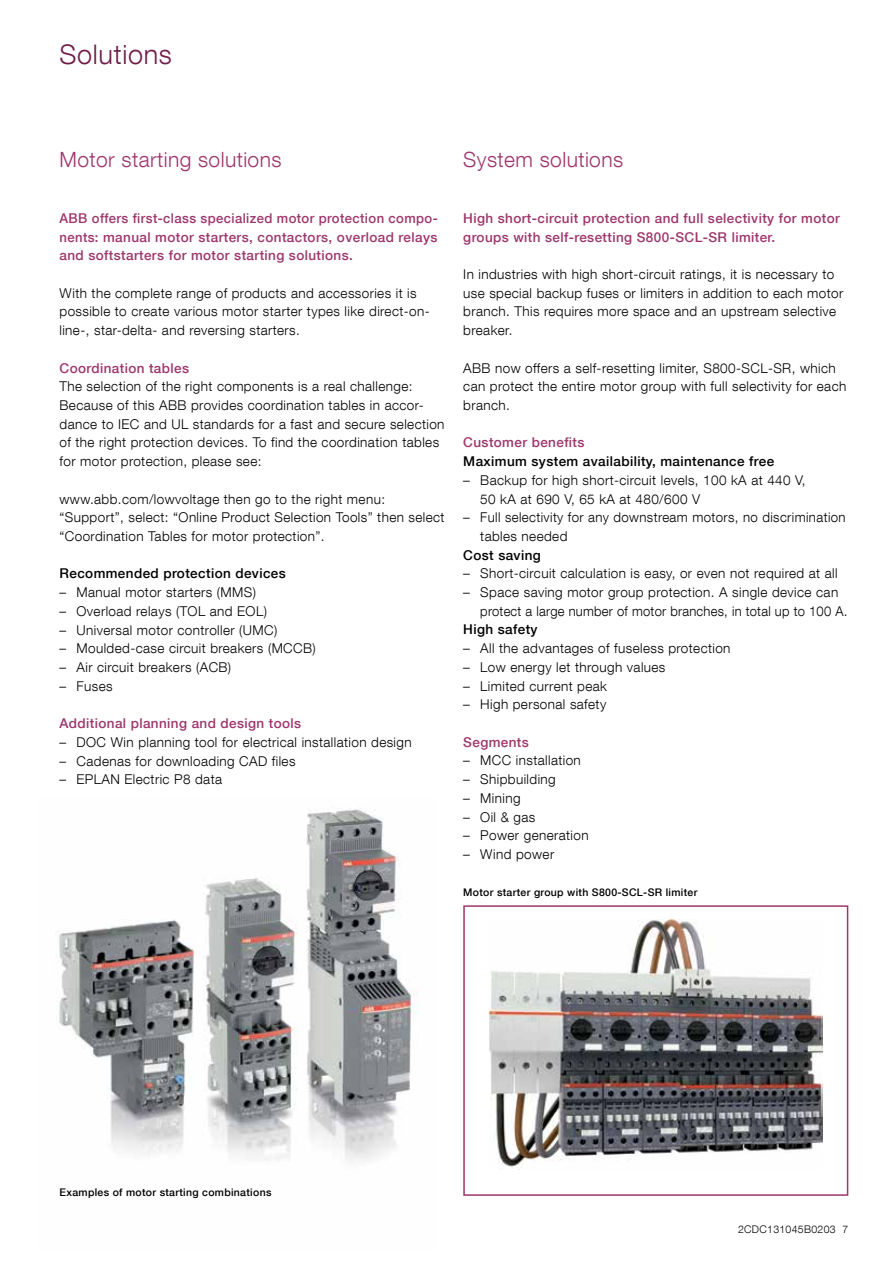
<style>
.page{position:relative;width:893px;height:1263px;background:#fff}
.page>*{position:absolute;margin:0;border:0;box-sizing:border-box;transform-origin:0 0}
.t1{font:300 27px "ABB Neue Helvetica";letter-spacing:.025em;color:#6f1e48}
.t2{font:300 21px "ABB Neue Helvetica";letter-spacing:.02em;color:#9d366c}
.t3{font:300 13.5px/18.8px "ABB Neue Helvetica";letter-spacing:.03em;color:#000}
.t4{font:500 13.5px/18.8px "ABB Neue Helvetica";letter-spacing:.03em;color:#9d366c;text-align:justify}
.t5{font:500 13.5px "ABB Neue Helvetica";letter-spacing:.03em;color:#000}
.t6{font:500 10.5px "ABB Neue Helvetica";letter-spacing:.03em;color:#000}
.t7{font:300 10.5px "ABB Neue Helvetica";letter-spacing:.03em;color:#000}
</style>
<div class="page">
<img style="left:489px;top:919px;width:334px;height:250px">
<div style="left:463px;top:905px;width:385px;height:291px;border:2px solid #9d366c"></div>
<img style="left:58px;top:809px;width:360px;height:352px">
<h1 class="t1" style="left:60px;top:38px;width:114px">Solutions</h1>
<h2 class="t2" style="left:60px;top:146px;width:223px">Motor starting solutions</h2>
<p class="t4" style="left:60px;top:208px;width:380px">ABB offers first-class specialized motor protection compo&shy;nents: manual motor starters, contactors, overload relays and softstarters for motor starting solutions.</p>
<p class="t3" style="left:60px;top:283px;width:372px">With the complete range of products and accessories it is possible to create various motor starter types like direct-on&shy;line-, star-delta- and reversing starters.</p>
<p class="t4" style="left:60px;top:358px;width:131px">Coordination tables</p>
<p class="t3" style="left:60px;top:377px;width:387px">The selection of the right components is a real challenge:<br>Because of this ABB provides coordination tables in accor&shy;dance to IEC and UL standards for a fast and secure selection of the right protection devices. To find the coordination tables for motor protection, please see:</p>
<p class="t3" style="left:60px;top:489px;width:387px">www.abb.com/lowvoltage then go to the right menu: “Support”, select: “Online Product Selection Tools” then select “Coordination Tables for motor protection”.</p>
<p class="t5" style="left:60px;top:565px;width:228px">Recommended protection devices</p>
<p class="t3" style="left:60px;top:583px;width:198px">– Manual motor starters (MMS)</p>
<p class="t3" style="left:60px;top:601px;width:209px">– Overload relays (TOL and EOL)</p>
<p class="t3" style="left:60px;top:620px;width:219px">– Universal motor controller (UMC)</p>
<p class="t3" style="left:60px;top:639px;width:258px">– Moulded-case circuit breakers (MCCB)</p>
<p class="t3" style="left:60px;top:657px;width:173px">– Air circuit breakers (ACB)</p>
<p class="t3" style="left:60px;top:676px;width:55px">– Fuses</p>
<p class="t4" style="left:60px;top:714px;width:243px">Additional planning and design tools</p>
<p class="t3" style="left:60px;top:732px;width:354px">– DOC Win planning tool for electrical installation design</p>
<p class="t3" style="left:60px;top:751px;width:238px">– Cadenas for downloading CAD files</p>
<p class="t3" style="left:60px;top:770px;width:164px">– EPLAN Electric P8 data</p>
<h2 class="t2" style="left:463px;top:146px;width:161px">System solutions</h2>
<p class="t4" style="left:463px;top:208px;width:378px">High short-circuit protection and full selectivity for motor groups with self-resetting S800-SCL-SR limiter.</p>
<p class="t3" style="left:463px;top:264px;width:382px">In industries with high short-circuit ratings, it is necessary to use special backup fuses or limiters in addition to each motor branch. This requires more space and an upstream selective breaker.</p>
<p class="t3" style="left:463px;top:358px;width:385px">ABB now offers a self-resetting limiter, S800-SCL-SR, which can protect the entire motor group with full selectivity for each branch.</p>
<p class="t4" style="left:463px;top:433px;width:123px">Customer benefits</p>
<p class="t5" style="left:463px;top:453px;width:312px">Maximum system availability, maintenance free</p>
<p class="t3" style="left:480px;top:470px;width:327px;text-indent:-17px">– Backup for high short-circuit levels, 100 kA at 440 V,<br>50 kA at 690 V, 65 kA at 480/600 V</p>
<p class="t3" style="left:480px;top:508px;width:367px;text-indent:-17px">– Full selectivity for any downstream motors, no discrimination tables needed</p>
<p class="t5" style="left:463px;top:547px;width:79px">Cost saving</p>
<p class="t3" style="left:463px;top:564px;width:376px">– Short-circuit calculation is easy, or even not required at all</p>
<p class="t3" style="left:480px;top:583px;width:369px;text-indent:-17px">– Space saving motor group protection. A single device can protect a large number of motor branches, in total up to 100 A.</p>
<p class="t5" style="left:463px;top:621px;width:76px">High safety</p>
<p class="t3" style="left:463px;top:639px;width:269px">– All the advantages of fuseless protection</p>
<p class="t3" style="left:463px;top:657px;width:204px">– Low energy let through values</p>
<p class="t3" style="left:463px;top:676px;width:145px">– Limited current peak</p>
<p class="t3" style="left:463px;top:695px;width:144px">– High personal safety</p>
<p class="t4" style="left:463px;top:732px;width:67px">Segments</p>
<p class="t3" style="left:463px;top:751px;width:119px">– MCC installation</p>
<p class="t3" style="left:463px;top:770px;width:94px">– Shipbuilding</p>
<p class="t3" style="left:463px;top:788px;width:59px">– Mining</p>
<p class="t3" style="left:463px;top:807px;width:74px">– Oil &amp; gas</p>
<p class="t3" style="left:463px;top:826px;width:127px">– Power generation</p>
<p class="t3" style="left:463px;top:844px;width:92px">– Wind power</p>
<p class="t6" style="left:463px;top:886px;width:236px">Motor starter group with S800-SCL-SR limiter</p>
<p class="t6" style="left:60px;top:1186px;width:213px">Examples of motor starting combinations</p>
<p class="t7" style="left:738px;top:1223px;width:112px">2CDC131045B0203 7</p>
</div>
